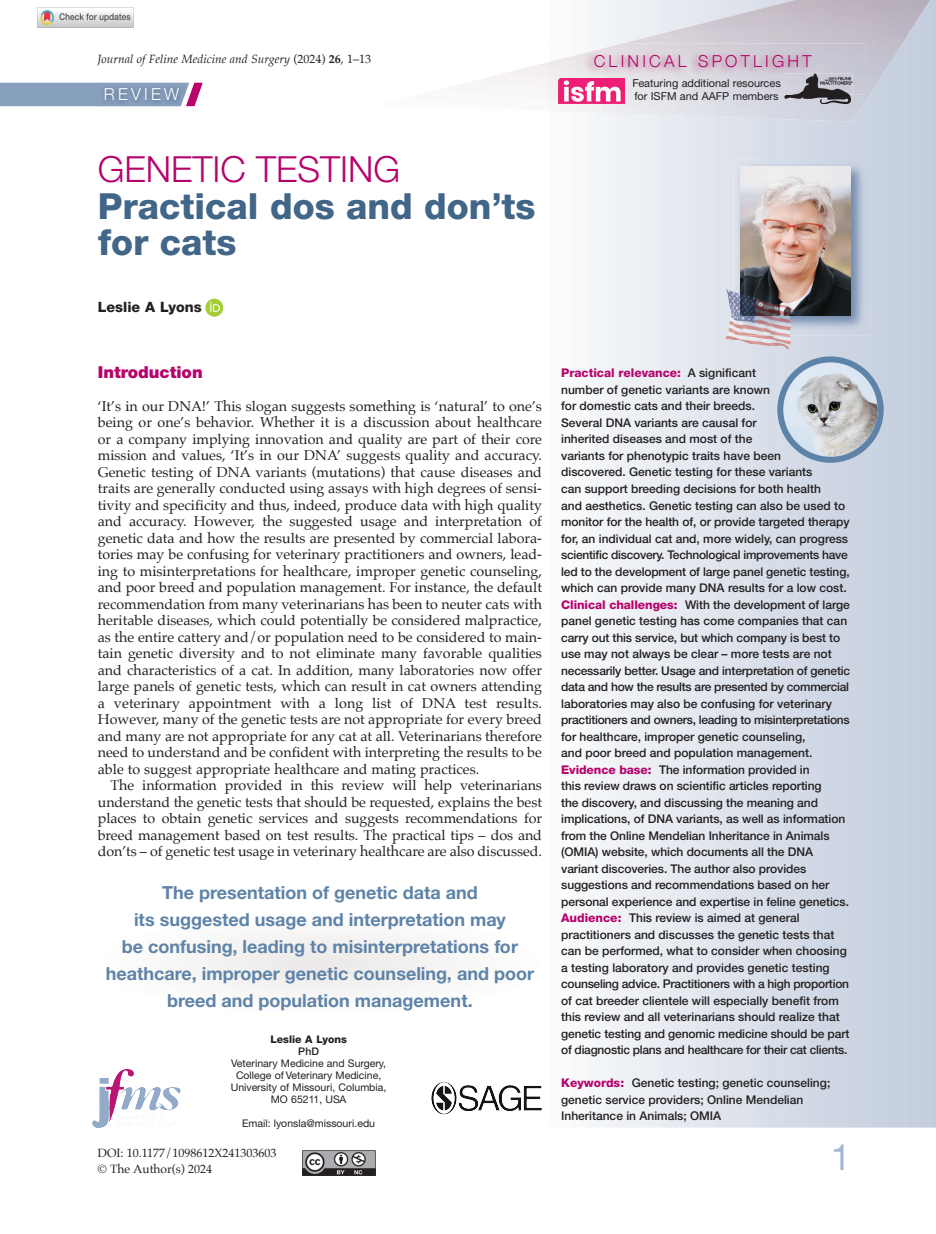
<style>
.page{position:relative;width:936px;height:1234px;background:#fff}
.page>*{position:absolute;margin:0;border:0;box-sizing:border-box;transform-origin:0 0}
.t1{font:800 36px/36px "Helvetica Neue CE";color:#426688}
.t2{font:300 36px "Helvetica Neue CE";color:#b6036c}
.t3{font:36px "Helvetica Neue CE";color:#a6b8d3}
.t4{font:700 18px/27px "Helvetica Neue CE";color:#5e83a8;text-align:center}
.t5{font:300 16.5px "Helvetica Neue";letter-spacing:.195em;color:#b6036c}
.t6{font:900 16.5px "Helvetica Neue CE";color:#b6036c}
.t7{font:300 16.5px "Helvetica Neue";letter-spacing:.195em;color:#fff}
.t8{font:14.25px/16.5px "Palatino";letter-spacing:-.005em;color:#231f20;text-align:justify}
.t9{font:800 14.25px "Helvetica Neue CE";color:#231f20}
.t10{font:500 12px/16.5px "Helvetica Neue CE";letter-spacing:-.005em;color:#231f20}
.t11{font:12px/15.9px "Palatino";color:#231f20}
.t12{font:italic 12px "Palatino";color:#231f20}
.t13{font:10.95px/13.2px "Helvetica Neue CE";color:#231f20}
.t14{font:10.5px/12px "Helvetica Neue CE";color:#231f20;text-align:center}
.t15{font:800 10.5px "Helvetica Neue CE";color:#231f20}
.t16{font:500 10.5px "Helvetica Neue CE";color:#231f20}
.s1{font-style:normal}
.s2{font-weight:700;font-style:normal}
.s3{font-weight:800;color:#b6036c}
</style>
<div class="page">
<img style="left:106px;top:1070px;width:22px;height:51px">
<img style="left:436px;top:1084px;width:21px;height:26px">
<svg style="left:777px;top:356px;width:106px;height:106px"></svg>
<img style="left:870px;top:160px;width:1px;height:145px">
<div style="left:0;top:83px;width:203px;height:23px;background:#87a0bd"></div>
<img style="left:94px;top:82px;width:108px;height:25px">
<img style="left:94px;top:83px;width:92px;height:23px">
<img style="left:186px;top:83px;width:16px;height:23px">
<img style="left:550px;top:0;width:383px;height:122px">
<img style="left:558px;top:95px;width:66px;height:8px">
<svg style="left:784px;top:95px;width:68px;height:9px"></svg>
<img style="left:550px;top:44px;width:316px;height:51px">
<img style="left:784px;top:73px;width:68px;height:22px">
<img style="left:733px;top:160px;width:137px;height:175px">
<img style="left:759px;top:160px;width:111px;height:145px">
<img style="left:740px;top:167px;width:110px;height:148px">
<div style="left:186px;top:933px;width:269px;height:63px;background:#f5f3f2"></div>
<img style="left:725px;top:289px;width:66px;height:61px">
<img style="left:733px;top:292px;width:58px;height:43px">
<img style="left:740px;top:294px;width:51px;height:21px">
<div style="left:205px;top:298px;width:18px;height:18px;background:#a6ce39;border-radius:50%"></div>
<svg style="left:210px;top:302px;width:10px;height:10px"></svg>
<img style="left:302px;top:1150px;width:73px;height:25px">
<img style="left:38px;top:7px;width:96px;height:20px">
<p class="t12" style="left:97px;top:53px;width:275px">Journal of Feline Medicine and Surgery <span class="s1">(2024)</span> <span class="s2">26</span><span class="s1">, 1–13</span></p>
<h3 class="t5" style="left:593px;top:51px;width:219px">CLINICAL SPOTLIGHT</h3>
<p class="t13" style="left:632px;top:77px;width:150px">Featuring additional resources for ISFM and AAFP members</p>
<h3 class="t7" style="left:104px;top:84px;width:77px">REVIEW</h3>
<h1 class="t2" style="left:98px;top:156px;width:304px">GENETIC TESTING</h1>
<h1 class="t1" style="left:98px;top:191px;width:439px">Practical dos and don’ts for cats</h1>
<p class="t9" style="left:98px;top:301px;width:105px">Leslie A Lyons</p>
<h3 class="t6" style="left:98px;top:365px;width:106px">Introduction</h3>
<p class="t8" style="left:98px;top:398px;width:445px">‘it’s in our dNA!’ This slogan suggests something is ‘natural’ to one’s being or one’s behavior. Whether it is a discussion about healthcare or a company implying innovation and quality are part of their core mission and values, ‘it’s in our dNA’ suggests quality and accuracy.<br>Genetic testing of dNA variants (mutations) that cause diseases and traits are generally conducted using assays with high degrees of sensi&shy;tivity and specificity and thus, indeed, produce data with high quality and accuracy. However, the suggested usage and interpretation of genetic data and how the results are presented by commercial labora&shy;tories may be confusing for veterinary practitioners and owners, lead&shy;ing to misinterpretations for healthcare, improper genetic counseling, and poor breed and population management. For instance, the default recommendation from many veterinarians has been to neuter cats with heritable diseases, which could potentially be considered malpractice, as the entire cattery and/or population need to be considered to main&shy;tain genetic diversity and to not eliminate many favorable qualities and characteristics of a cat. in addition, many laboratories now offer large panels of genetic tests, which can result in cat owners attending a veterinary appointment with a long list of dNA test results.<br>However, many of the genetic tests are not appropriate for every breed and many are not appropriate for any cat at all. Veterinarians therefore need to understand and be confident with interpreting the results to be able to suggest appropriate healthcare and mating practices.</p>
<p class="t8" style="left:98px;top:778px;width:445px;text-indent:13px">The information provided in this review will help veterinarians understand the genetic tests that should be requested, explains the best places to obtain genetic services and suggests recommendations for breed management based on test results. The practical tips – dos and don’ts – of genetic test usage in veterinary healthcare are also discussed.</p>
<h2 class="t4" style="left:106px;top:881px;width:429px">The presentation of genetic data and<br>its suggested usage and interpretation may<br>be confusing, leading to misinterpretations for heathcare, improper genetic counseling, and poor breed and population management.</h2>
<p class="t15" style="left:270px;top:1034px;width:78px">Leslie A Lyons</p>
<p class="t16" style="left:298px;top:1046px;width:22px">PhD</p>
<p class="t14" style="left:231px;top:1057px;width:157px">Veterinary Medicine and Surgery,<br>College of Veterinary Medicine,<br>University of Missouri, Columbia,<br>MO 65211, USA</p>
<p class="t14" style="left:242px;top:1117px;width:134px">Email: lyonsla@missouri.edu</p>
<p class="t11" style="left:98px;top:1145px;width:180px">doi: 10.1177/1098612X241303603 © The Author(s) 2024</p>
<p class="t10" style="left:561px;top:366px;width:290px"><span class="s3">Practical relevance:</span> A significant<br>number of genetic variants are known<br>for domestic cats and their breeds.<br>Several DNA variants are causal for<br>inherited diseases and most of the<br>variants for phenotypic traits have been<br>discovered. Genetic testing for these variants<br>can support breeding decisions for both health<br>and aesthetics. Genetic testing can also be used to monitor for the health of, or provide targeted therapy for, an individual cat and, more widely, can progress scientific discovery. Technological improvements have led to the development of large panel genetic testing, which can provide many DNA results for a low cost.<br><span class="s3">Clinical challenges:</span> With the development of large panel genetic testing has come companies that can carry out this service, but which company is best to use may not always be clear – more tests are not necessarily better. Usage and interpretation of genetic data and how the results are presented by commercial laboratories may also be confusing for veterinary practitioners and owners, leading to misinterpretations for healthcare, improper genetic counseling,<br>and poor breed and population management.<br><span class="s3">Evidence base:</span> The information provided in<br>this review draws on scientific articles reporting<br>the discovery, and discussing the meaning and implications, of DNA variants, as well as information from the Online Mendelian Inheritance in Animals (OMIA) website, which documents all the DNA variant discoveries. The author also provides suggestions and recommendations based on her personal experience and expertise in feline genetics.<br><span class="s3">Audience:</span> This review is aimed at general practitioners and discusses the genetic tests that can be performed, what to consider when choosing a testing laboratory and provides genetic testing counseling advice. Practitioners with a high proportion of cat breeder clientele will especially benefit from this review and all veterinarians should realize that genetic testing and genomic medicine should be part of diagnostic plans and healthcare for their cat clients.</p>
<p class="t10" style="left:561px;top:1075px;width:271px"><span class="s3">Keywords:</span> Genetic testing; genetic counseling; genetic service providers; Online Mendelian<br>Inheritance in Animals; OMIA</p>
<h1 class="t3" style="left:830px;top:1143px;width:22px">1</h1>
</div>
